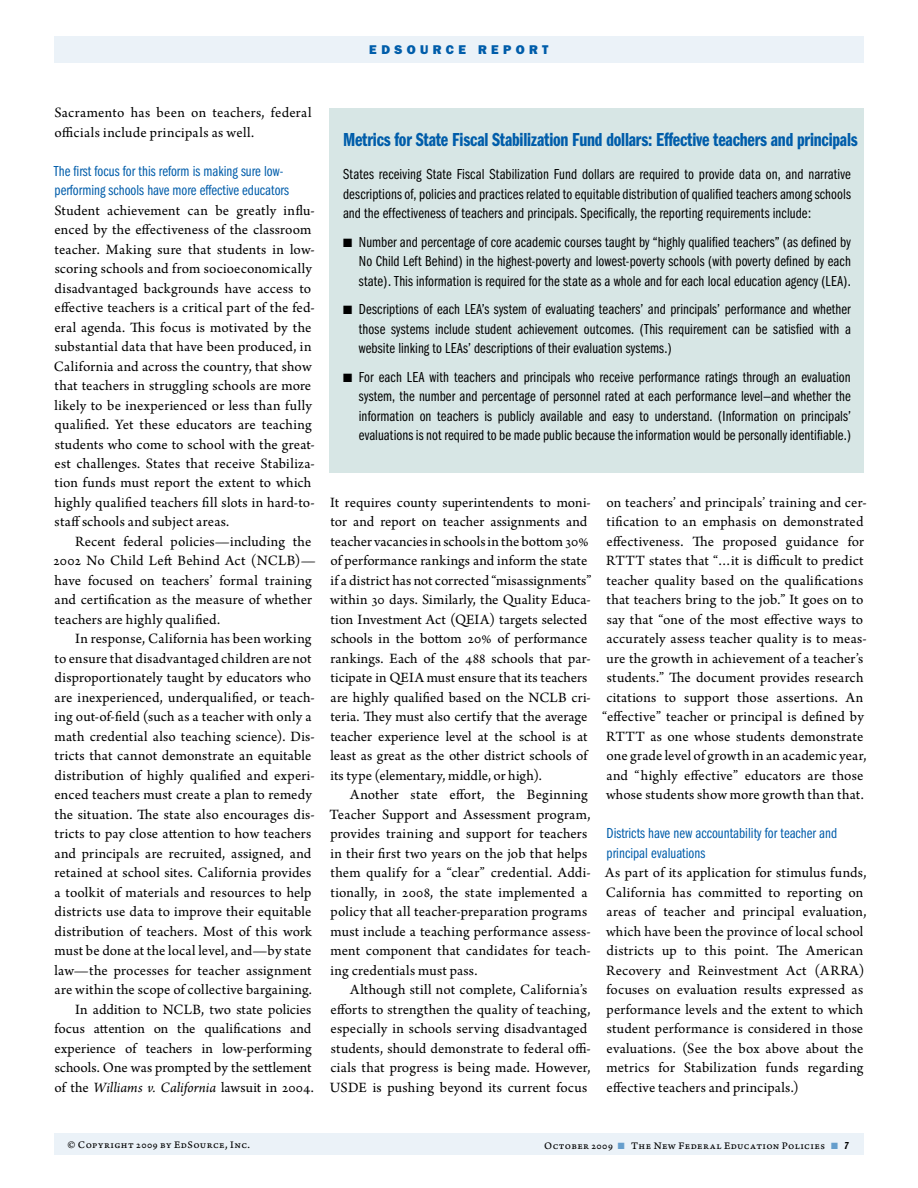
<style>
.page{position:relative;width:918px;height:1188px;background:#fff}
.page>*{position:absolute;margin:0;border:0;box-sizing:border-box;transform-origin:0 0}
.t1{font:19.5px "Franklin Gothic Demi Cmpr";letter-spacing:-.01em;color:#005daa}
.t2{font:15px/19.5px "Arno Pro";letter-spacing:.01em;color:#000}
.t3{font:15px/19.5px "Franklin Gothic Book Cmpr";letter-spacing:.005em;color:#000;text-align:justify}
.t4{font:15px/19.5px "Franklin Gothic Book Cmpr";color:#005daa}
.t5{font:800 12.75px "Franklin Gothic";letter-spacing:.34em;color:#005daa}
.t6{font:10.5px "Arno Pro Caption";letter-spacing:.04em;color:#000}
.s1{font-style:italic}
.s2{color:#669ecc}
.s3{font-family:"Franklin Gothic Demi Cmpr Ital"}
</style>
<div class="page">
<div style="left:54px;top:36px;width:810px;height:27px;background:#ebf2f8"></div>
<div style="left:54px;top:1134px;width:810px;height:21px;background:#ebf2f8"></div>
<div style="left:330px;top:108px;width:534px;height:364px;background:#d7e6e5"></div>
<p class="t5" style="left:369px;top:42px;width:76px">EDSOURCE</p>
<p class="t5" style="left:478px;top:42px;width:26px">R EPORT</p>
<p class="t2" style="left:54px;top:104px;width:259px">Sacramento has been on teachers, federal officials include principals as well.</p>
<p class="t4" style="left:54px;top:161px;width:237px">The fi rst focus for this reform is making sure low&shy;performing schools have more effective educators</p>
<p class="t2" style="left:54px;top:201px;width:262px">Student achievement can be greatly influ&shy;enced by the effectiveness of the classroom teacher. Making sure that students in low&shy;scoring schools and from socioeconomically disadvantaged backgrounds have access to effective teachers is a critical part of the fed&shy;eral agenda. This focus is motivated by the substantial data that have been produced, in California and across the country, that show that teachers in struggling schools are more likely to be inexperienced or less than fully qualified. Yet these educators are teaching students who come to school with the great&shy;est challenges. States that receive Stabiliza&shy;tion funds must report the extent to which highly qualified teachers fill slots in hard-to&shy;staff schools and subject areas.</p>
<p class="t2" style="left:53px;top:533px;width:264px;text-indent:22px">Recent federal policies—including the 2002 No Child Left Behind Act (NCLB)— have focused on teachers’ formal training and certification as the measure of whether teachers are highly qualified.</p>
<p class="t2" style="left:55px;top:630px;width:262px;text-align:right">In response, California has been working<br>to ensure that disadvantaged children are not disproportionately taught by educators who are inexperienced, underqualified, or teach&shy;ing out-of-field (such as a teacher with only a math credential also teaching science). Dis&shy;tricts that cannot demonstrate an equitable distribution of highly qualified and experi&shy;enced teachers must create a plan to remedy the situation. The state also encourages dis&shy;tricts to pay close attention to how teachers and principals are recruited, assigned, and retained at school sites. California provides a toolkit of materials and resources to help districts use data to improve their equitable distribution of teachers. Most of this work must be done at the local level, and—by state law—the processes for teacher assignment are within the scope of collective bargaining.<br>In addition to NCLB, two state policies focus attention on the qualifications and experience of teachers in low-performing schools. One was prompted by the settlement of the <span class="s1">Williams v. California</span> lawsuit in 2004.</p>
<h1 class="t1" style="left:343px;top:129px;width:516px">Metrics for State Fiscal Stabilization Fund dollars: Effective teachers and principals</h1>
<p class="t3" style="left:343px;top:165px;width:509px">States receiving State Fiscal Stabilization Fund dollars are required to provide data on, and narrative descriptions of, policies and practices related to equitable distribution of qualified teachers among schools and the effectiveness of teachers and principals. Specifically, the reporting requirements include:</p>
<p class="t3" style="left:359px;top:232px;width:494px;text-indent:-16px">■ Number and percentage of core academic courses taught by “highly qualified teachers” (as defi ned by No Child Left Behind) in the highest-poverty and lowest-poverty schools (with poverty defi ned by each state). This information is required for the state as a whole and for each local education agency (LEA).</p>
<p class="t3" style="left:359px;top:300px;width:493px;text-indent:-16px">■ Descriptions of each LEA’s system of evaluating teachers’ and principals’ performance and whether those systems include student achievement outcomes. (This requirement can be satisfied with a website linking to LEAs’ descriptions of their evaluation systems.)</p>
<p class="t3" style="left:359px;top:367px;width:493px;text-indent:-16px">■ For each LEA with teachers and principals who receive performance ratings through an evaluation system, the number and percentage of personnel rated at each performance level—and whether the information on teachers is publicly available and easy to understand. (Information on principals’ evaluations is not required to be made public because the information would be personally identifiable.)</p>
<p class="t2" style="left:330px;top:494px;width:263px">It requires county superintendents to moni&shy;tor and report on teacher assignments and teacher vacancies in schools in the bottom 30% of performance rankings and inform the state if a district has not corrected “misassignments” within 30 days. Similarly, the Quality Educa&shy;tion Investment Act (QEIA) targets selected schools in the bottom 20% of performance rankings. Each of the 488 schools that par&shy;ticipate in QEIA must ensure that its teachers are highly qualified based on the NCLB cri&shy;teria. They must also certify that the average teacher experience level at the school is at least as great as the other district schools of its type (elementary, middle, or high).</p>
<p class="t2" style="left:330px;top:786px;width:263px;text-indent:21px">Another state effort, the Beginning Teacher Support and Assessment program, provides training and support for teachers in their first two years on the job that helps them qualify for a “clear” credential. Addi&shy;tionally, in 2008, the state implemented a policy that all teacher-preparation programs must include a teaching performance assess&shy;ment component that candidates for teach&shy;ing credentials must pass.</p>
<p class="t2" style="left:330px;top:981px;width:262px;text-indent:20px">Although still not complete, California’s efforts to strengthen the quality of teaching, especially in schools serving disadvantaged students, should demonstrate to federal offi&shy;cials that progress is being made. However, USDE is pushing beyond its current focus</p>
<p class="t2" style="left:602px;top:494px;width:266px">on teachers’ and principals’ training and cer&shy;tification to an emphasis on demonstrated effectiveness. The proposed guidance for RTTT states that “…it is difficult to predict teacher quality based on the qualifications that teachers bring to the job.” It goes on to say that “one of the most effective ways to accurately assess teacher quality is to meas&shy;ure the growth in achievement of a teacher’s students.” The document provides research citations to support those assertions. An “effective” teacher or principal is defined by RTTT as one whose students demonstrate one grade level of growth in an academic year, and “highly effective” educators are those whose students show more growth than that.</p>
<p class="t4" style="left:607px;top:824px;width:232px">Districts have new accountability for teacher and principal evaluations</p>
<p class="t2" style="left:605px;top:864px;width:263px">As part of its application for stimulus funds, California has committed to reporting on areas of teacher and principal evaluation, which have been the province of local school districts up to this point. The American Recovery and Reinvestment Act (ARRA) focuses on evaluation results expressed as performance levels and the extent to which student performance is considered in those evaluations. (See the box above about the metrics for Stabilization funds regarding effective teachers and principals.)</p>
<p class="t6" style="left:67px;top:1139px;width:184px">© Copyright 2009 by EdSource, Inc.</p>
<p class="t6" style="left:544px;top:1139px;width:306px">October 2009 <span class="s2">■</span> The New Federal Education Policies <span class="s2">■</span> <span class="s3">7</span></p>
</div>
